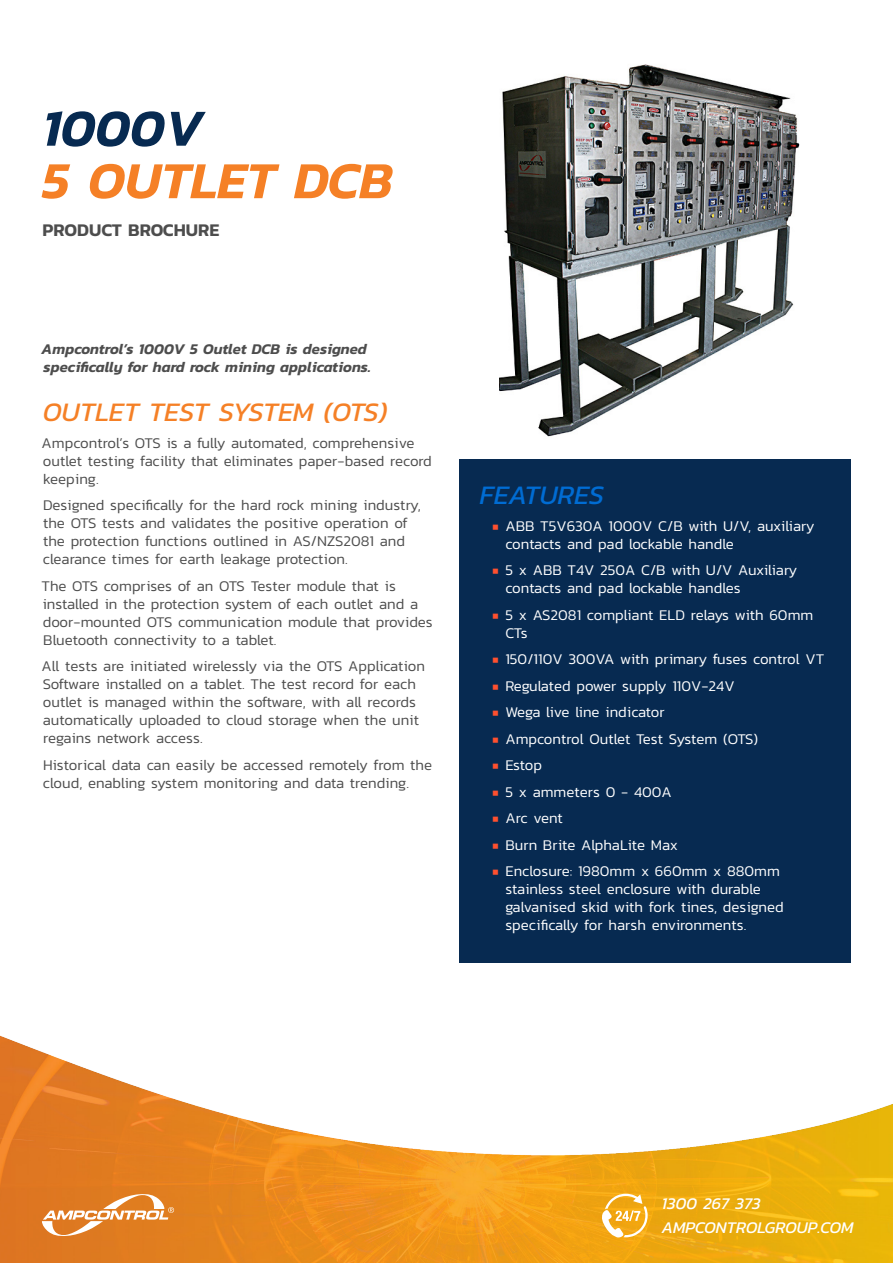
<style>
.page{position:relative;width:893px;height:1263px;background:#fff}
.page>*{position:absolute;margin:0;border:0;box-sizing:border-box;transform-origin:0 0}
.Headline_Bold_Italic{font:italic 600 52.5px/52.5px "Kanit";color:#f58026}
.Subheader_Italics_Orange{font:italic 27px "Kanit";color:#f58026}
.Subheader_Blue{font:italic 27px "Kanit";color:#006cd3}
.In_Paragraph_Subheader{font:600 18px "Kanit";color:#4d4d4d}
.t1{font:italic 16.5px/24px "Kanit";color:#fff}
.Body_Copy_Black{font:300 15px/18px "Kanit";color:#4d4d4d}
.t2{font:300 15px/18px "Kanit";color:#fff}
.Opening_Paragraph{font:italic 600 15px/18px "Kanit";color:#4d4d4d}
.s1{color:#072a51}
.s2{font-size:10.5px;color:#ff502f}
</style>
<div class="page">
<img style="left:0;top:459px;width:893px;height:804px">
<svg style="left:42px;top:1193px;width:132px;height:44px;background:#e5964e"></svg>
<svg style="left:601px;top:1194px;width:47px;height:43px"></svg>
<img style="left:499px;top:64px;width:301px;height:373px">
<div style="left:459px;top:459px;width:391px;height:504px;background:#072a51"></div>
<p class="Headline_Bold_Italic" style="left:43px;top:100px;width:352px"><span class="s1">1000V<br></span>5 OUTLET DCB</p>
<p class="In_Paragraph_Subheader" style="left:43px;top:216px;width:178px">PRODUCT BROCHURE</p>
<p class="Opening_Paragraph" style="left:42px;top:339px;width:331px">Ampcontrol’s 1000V 5 Outlet DCB is designed specifically for hard rock mining applications.</p>
<p class="Subheader_Italics_Orange" style="left:43px;top:392px;width:346px">OUTLET TEST SYSTEM (OTS)</p>
<p class="Body_Copy_Black" style="left:42px;top:433px;width:392px">Ampcontrol’s OTS is a fully automated, comprehensive outlet testing facility that eliminates paper-based record keeping.</p>
<p class="Body_Copy_Black" style="left:43px;top:496px;width:380px">Designed specifically for the hard rock mining industry, the OTS tests and validates the positive operation of the protection functions outlined in AS/NZS2081 and clearance times for earth leakage protection.</p>
<p class="Body_Copy_Black" style="left:41px;top:576px;width:393px">The OTS comprises of an OTS Tester module that is installed in the protection system of each outlet and a door-mounted OTS communication module that provides Bluetooth connectivity to a tablet.</p>
<p class="Body_Copy_Black" style="left:42px;top:657px;width:385px">All tests are initiated wirelessly via the OTS Application Software installed on a tablet. The test record for each outlet is managed within the software, with all records automatically uploaded to cloud storage when the unit regains network access.</p>
<p class="Body_Copy_Black" style="left:43px;top:755px;width:391px">Historical data can easily be accessed remotely from the cloud, enabling system monitoring and data trending.</p>
<p class="Subheader_Blue" style="left:480px;top:475px;width:126px">FEATURES</p>
<p class="t2" style="left:505px;top:516px;width:311px;text-indent:-13px"><span class="s2">■</span> ABB T5V630A 1000V C/B with U/V, auxiliary contacts and pad lockable handle</p>
<p class="t2" style="left:505px;top:561px;width:293px;text-indent:-13px"><span class="s2">■</span> 5 x ABB T4V 250A C/B with U/V Auxiliary contacts and pad lockable handles</p>
<p class="t2" style="left:505px;top:605px;width:309px;text-indent:-13px"><span class="s2">■</span> 5 x AS2081 compliant ELD relays with 60mm<br>CTs</p>
<p class="t2" style="left:493px;top:650px;width:333px"><span class="s2">■</span> 150/110V 300VA with primary fuses control VT</p>
<p class="t2" style="left:493px;top:676px;width:243px"><span class="s2">■</span> Regulated power supply 110V-24V</p>
<p class="t2" style="left:493px;top:703px;width:174px"><span class="s2">■</span> Wega live line indicator</p>
<p class="t2" style="left:493px;top:729px;width:267px"><span class="s2">■</span> Ampcontrol Outlet Test System (OTS)</p>
<p class="t2" style="left:493px;top:756px;width:51px"><span class="s2">■</span> Estop</p>
<p class="t2" style="left:493px;top:782px;width:181px"><span class="s2">■</span> 5 x ammeters 0 - 400A</p>
<p class="t2" style="left:493px;top:809px;width:72px"><span class="s2">■</span> Arc vent</p>
<p class="t2" style="left:493px;top:835px;width:187px"><span class="s2">■</span> Burn Brite AlphaLite Max</p>
<p class="t2" style="left:505px;top:862px;width:280px;text-indent:-13px"><span class="s2">■</span> Enclosure: 1980mm x 660mm x 880mm stainless steel enclosure with durable galvanised skid with fork tines, designed specifically for harsh environments.</p>
<p class="t1" style="left:662px;top:1191px;width:193px">1300 267 373<br>AMPCONTROLGROUP.COM</p>
</div>
